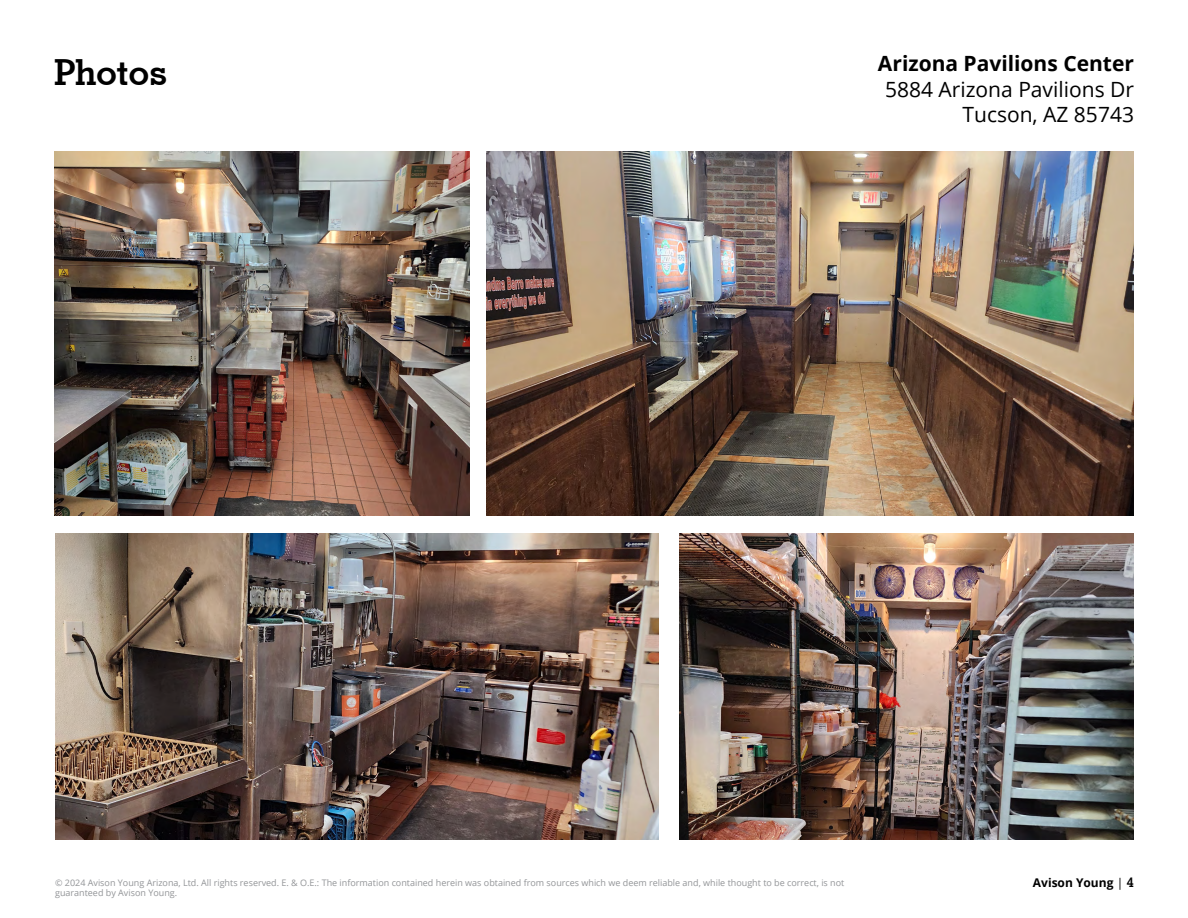
<style>
.page{position:relative;width:1188px;height:918px;background:#fff}
.page>*{position:absolute;margin:0;border:0;box-sizing:border-box;transform-origin:0 0}
.t1{font:700 36px "Geometric Slab 703 BT";color:#000}
.t2{font:21px/25.2px "Open Sans";color:#000;text-align:right}
.t3{font:700 21px "Open Sans";color:#000}
.t4{font:700 12px "Open Sans";color:#000}
.t5{font:9px/10.8px "Open Sans";color:#939598}
.s1{font-weight:400}
.s2{font-family:"Geometric Slab 703 BT";font-size:13.5px}
</style>
<div class="page">
<img style="left:486px;top:151px;width:648px;height:364px">
<img style="left:54px;top:151px;width:416px;height:364px">
<img style="left:55px;top:533px;width:604px;height:306px">
<img style="left:679px;top:533px;width:455px;height:306px">
<h1 class="t1" style="left:54px;top:50px;width:115px">Photos</h1>
<h2 class="t3" style="left:878px;top:49px;width:257px">Arizona Pavilions Center</h2>
<h2 class="t2" style="left:885px;top:76px;width:250px">5884 Arizona Pavilions Dr<br>Tucson, AZ 85743</h2>
<p class="t5" style="left:55px;top:877px;width:791px">© 2024 Avison Young Arizona, Ltd. All rights reserved. E. &amp; O.E.: The information contained herein was obtained from sources which we deem reliable and, while thought to be correct, is not guaranteed by Avison Young.</p>
<h3 class="t4" style="left:1033px;top:874px;width:102px">Avison Young <span class="s1">|</span> <span class="s2">4</span></h3>
</div>
